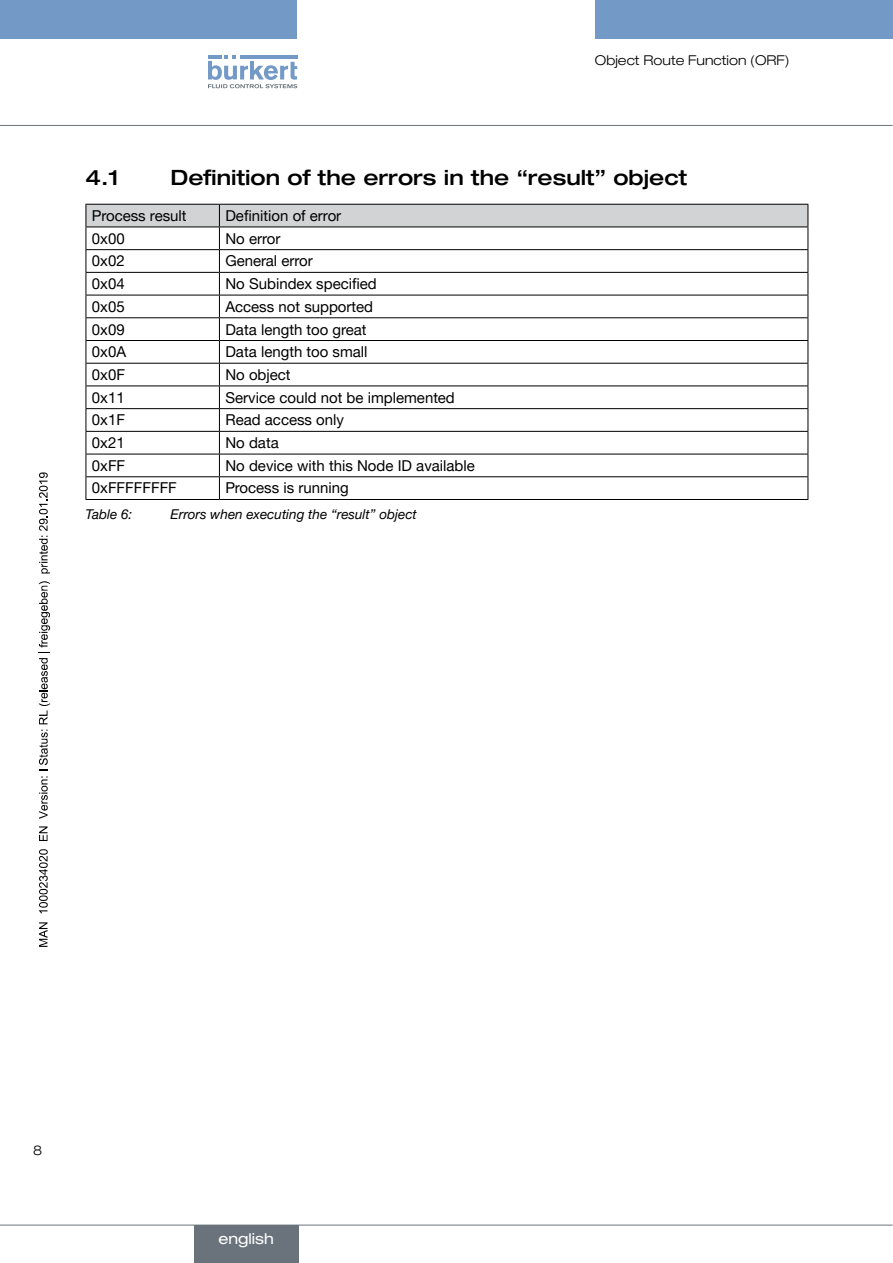
<style>
.page{position:relative;width:893px;height:1263px;background:#fff}
.page>*{position:absolute;margin:0;border:0;box-sizing:border-box;transform-origin:0 0}
.t1{font:500 expanded 21px "Helvetica Neue LTW1 G";color:#000}
.t2{font:15px "Helvetica Neue LTW1 G";color:#000}
.t3{font:expanded 15px "Helvetica Neue LTW1 G";color:#fff}
.t4{font:italic 13.5px "Helvetica Neue LTW1 G";color:#000}
.t5{font:300 expanded 13.5px "Helvetica Neue LTW1 G";color:#000}
</style>
<div class="page">
<div style="left:0;top:0;width:297px;height:38px;background:#7399c6"></div>
<div style="left:595px;top:0;width:298px;height:38px;background:#7399c6"></div>
<svg style="left:208px;top:55px;width:89px;height:33px"></svg>
<hr style="left:0;top:125px;width:893px;height:1px;background:#6a737b">
<svg style="left:86px;top:204px;width:723px;height:295px"></svg>
<hr style="left:86px;top:499px;width:133px;height:1px;background:#000">
<hr style="left:219px;top:499px;width:589px;height:1px;background:#000">
<hr style="left:0;top:1225px;width:893px;height:1px;background:#6a737b">
<div style="left:194px;top:1225px;width:104px;height:38px;background:#6a737b"></div>
<svg style="left:39px;top:922px;width:9px;height:25px"></svg>
<svg style="left:39px;top:849px;width:9px;height:64px"></svg>
<svg style="left:39px;top:826px;width:9px;height:15px"></svg>
<svg style="left:39px;top:581px;width:11px;height:238px"></svg>
<svg style="left:39px;top:472px;width:11px;height:101px"></svg>
<p class="t5" style="left:595px;top:52px;width:196px">Object Route Function (ORF)</p>
<h1 class="t1" style="left:86px;top:164px;width:35px">4.1</h1>
<h1 class="t1" style="left:171px;top:164px;width:518px">Definition of the errors in the “result” object</h1>
<p class="t2" style="left:92px;top:206px;width:96px">Process result</p>
<p class="t2" style="left:225px;top:206px;width:117px">Definition of error</p>
<p class="t2" style="left:92px;top:229px;width:34px">0x00</p>
<p class="t2" style="left:225px;top:229px;width:56px">No error</p>
<p class="t2" style="left:92px;top:252px;width:34px">0x02</p>
<p class="t2" style="left:225px;top:252px;width:89px">General error</p>
<p class="t2" style="left:92px;top:274px;width:34px">0x04</p>
<p class="t2" style="left:225px;top:274px;width:153px">No Subindex specified</p>
<p class="t2" style="left:92px;top:297px;width:34px">0x05</p>
<p class="t2" style="left:225px;top:297px;width:149px">Access not supported</p>
<p class="t2" style="left:92px;top:320px;width:34px">0x09</p>
<p class="t2" style="left:225px;top:320px;width:143px">Data length too great</p>
<p class="t2" style="left:92px;top:343px;width:36px">0x0A</p>
<p class="t2" style="left:225px;top:343px;width:144px">Data length too small</p>
<p class="t2" style="left:92px;top:365px;width:35px">0x0F</p>
<p class="t2" style="left:225px;top:365px;width:67px">No object</p>
<p class="t2" style="left:92px;top:388px;width:34px">0x11</p>
<p class="t2" style="left:225px;top:388px;width:231px">Service could not be implemented</p>
<p class="t2" style="left:92px;top:411px;width:35px">0x1F</p>
<p class="t2" style="left:225px;top:411px;width:120px">Read access only</p>
<p class="t2" style="left:92px;top:433px;width:34px">0x21</p>
<p class="t2" style="left:225px;top:433px;width:55px">No data</p>
<p class="t2" style="left:92px;top:456px;width:35px">0xFF</p>
<p class="t2" style="left:225px;top:456px;width:251px">No device with this Node ID available</p>
<p class="t2" style="left:92px;top:479px;width:86px">0xFFFFFFFF</p>
<p class="t2" style="left:225px;top:479px;width:125px">Process is running</p>
<p class="t4" style="left:86px;top:505px;width:48px">Table 6:</p>
<p class="t4" style="left:171px;top:505px;width:248px">Errors when executing the “result” object</p>
<p class="t5" style="left:33px;top:1142px;width:11px">8</p>
<p class="t3" style="left:218px;top:1229px;width:57px">english</p>
</div>
